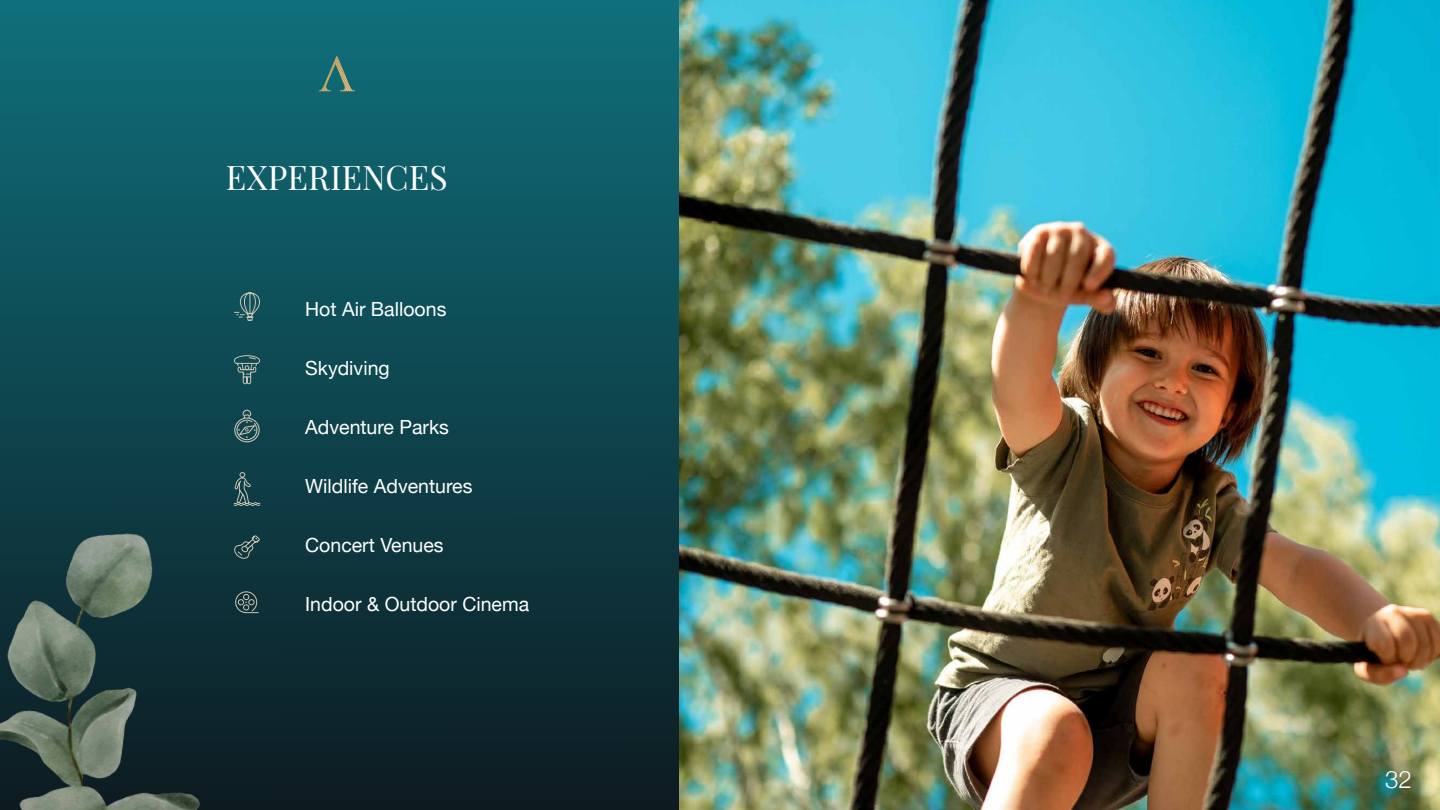
<style>
.page{position:relative;width:1440px;height:810px;background:#fff}
.page>*{position:absolute;margin:0;border:0;box-sizing:border-box;transform-origin:0 0}
.t1{font:33.75px "Playfair Display";color:#fff}
.t2{font:300 24.15px "Helvetica Neue";color:#fff}
.t3{font:19.5px "Helvetica Neue";color:#fff}
</style>
<div class="page">
<div style="left:0;top:0;width:1440px;height:810px;background:linear-gradient(to bottom,#0f707c,#0d1b21)"></div>
<img style="left:680px;top:0;width:760px;height:810px">
<svg style="left:319px;top:56px;width:37px;height:35px"></svg>
<svg style="left:233px;top:472px;width:28px;height:34px"></svg>
<svg style="left:234px;top:410px;width:26px;height:32px"></svg>
<svg style="left:260px;top:535px;width:1px;height:25px"></svg>
<svg style="left:234px;top:355px;width:26px;height:29px"></svg>
<svg style="left:234px;top:292px;width:26px;height:29px"></svg>
<img style="left:0;top:519px;width:260px;height:291px">
<h1 class="t1" style="left:226px;top:150px;width:223px">EXPERIENCES</h1>
<p class="t3" style="left:305px;top:295px;width:143px">Hot Air Balloons</p>
<p class="t3" style="left:305px;top:354px;width:86px">Skydiving</p>
<p class="t3" style="left:305px;top:413px;width:145px">Adventure Parks</p>
<p class="t3" style="left:305px;top:472px;width:169px">Wildlife Adventures</p>
<p class="t3" style="left:305px;top:531px;width:140px">Concert Venues</p>
<p class="t3" style="left:305px;top:590px;width:225px">Indoor &amp; Outdoor Cinema</p>
<p class="t2" style="left:1385px;top:760px;width:28px">32</p>
</div>
